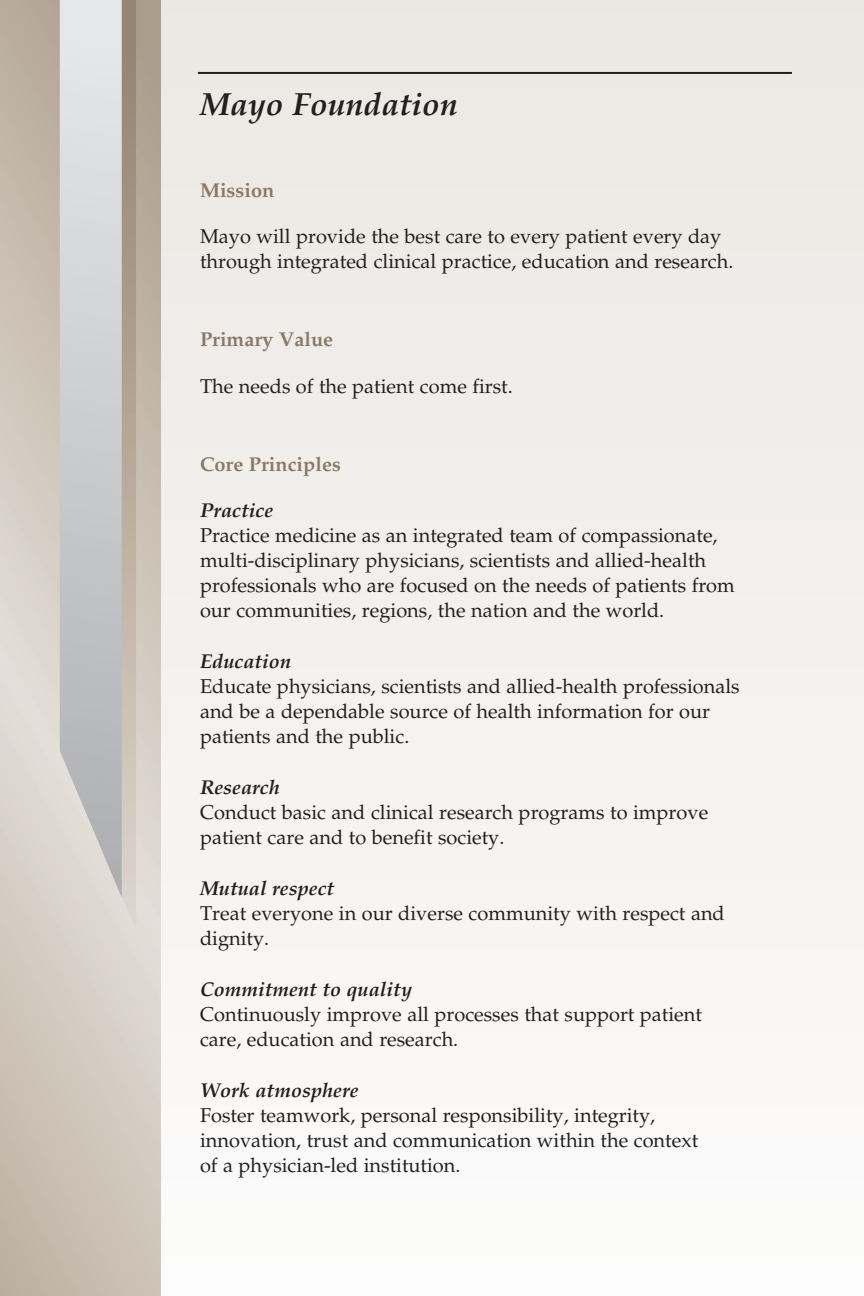
<style>
.page{position:relative;width:864px;height:1296px;background:#fff}
.page>*{position:absolute;margin:0;border:0;box-sizing:border-box;transform-origin:0 0}
.High_level_hdgs{font:italic 700 32px "Palatino LT Std";color:#231f20}
.REAL_Model_Text{font:20px/25px "Palatino LT Std";color:#231f20}
.REALLY_REAL_Inside_h{font:700 20px "Palatino LT Std";color:#8a7966}
.s1{font-weight:700;font-style:italic}
</style>
<div class="page">
<svg style="left:0;top:0;width:162px;height:1296px"></svg>
<div style="left:162px;top:0;width:702px;height:1296px;background:#f3f1ef"></div>
<hr style="left:198px;top:72px;width:594px;height:2px;background:#231f20">
<svg style="left:74px;top:0;width:62px;height:930px"></svg>
<svg style="left:60px;top:0;width:62px;height:898px"></svg>
<p class="High_level_hdgs" style="left:200px;top:86px;width:259px">Mayo Foundation</p>
<p class="REALLY_REAL_Inside_h" style="left:200px;top:178px;width:76px">Mission</p>
<p class="REAL_Model_Text" style="left:200px;top:224px;width:535px">Mayo will provide the best care to every patient every day through integrated clinical practice, education and research.</p>
<p class="REALLY_REAL_Inside_h" style="left:200px;top:328px;width:135px">Primary Value</p>
<p class="REAL_Model_Text" style="left:200px;top:374px;width:314px">The needs of the patient come first.</p>
<p class="REALLY_REAL_Inside_h" style="left:200px;top:452px;width:143px">Core Principles</p>
<p class="REAL_Model_Text" style="left:200px;top:498px;width:536px"><span class="s1">Practice<br></span>Practice medicine as an integrated team of compassionate, multi-disciplinary physicians, scientists and allied-health professionals who are focused on the needs of patients from our communities, regions, the nation and the world.</p>
<p class="REAL_Model_Text" style="left:200px;top:649px;width:541px"><span class="s1">Education<br></span>Educate physicians, scientists and allied-health professionals and be a dependable source of health information for our patients and the public.</p>
<p class="REAL_Model_Text" style="left:200px;top:775px;width:510px"><span class="s1">Research<br></span>Conduct basic and clinical research programs to improve patient care and to benefit society.</p>
<p class="REAL_Model_Text" style="left:200px;top:876px;width:526px"><span class="s1">Mutual respect<br></span>Treat everyone in our diverse community with respect and dignity.</p>
<p class="REAL_Model_Text" style="left:200px;top:977px;width:504px"><span class="s1">Commitment to quality<br></span>Continuously improve all processes that support patient care, education and research.</p>
<p class="REAL_Model_Text" style="left:200px;top:1078px;width:500px"><span class="s1">Work atmosphere<br></span>Foster teamwork, personal responsibility, integrity, innovation, trust and communication within the context of a physician-led institution.</p>
</div>
